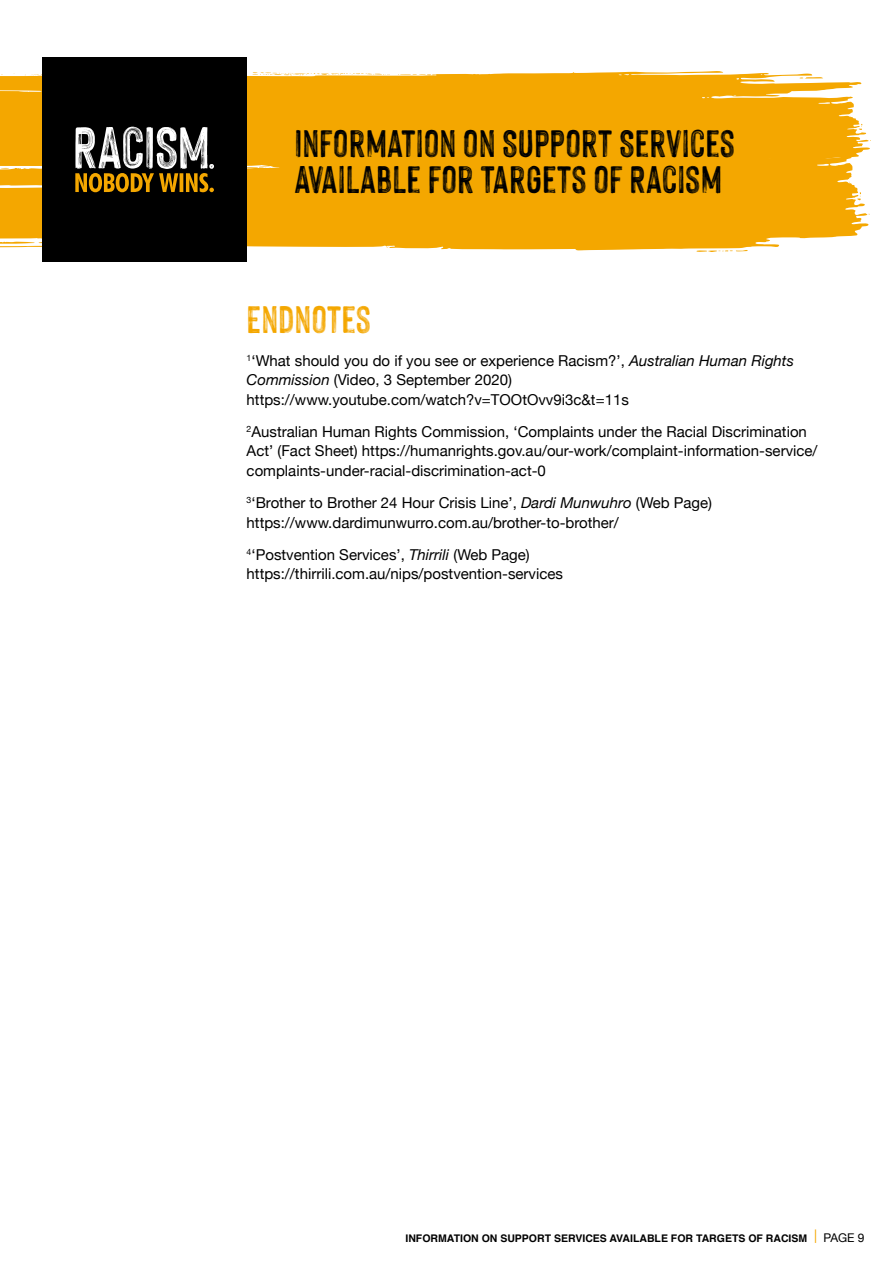
<style>
.page{position:relative;width:893px;height:1263px;background:#fff}
.page>*{position:absolute;margin:0;border:0;box-sizing:border-box;transform-origin:0 0}
.t1{font:42px/36px "Hackney Vector";color:#000}
.t2{font:42px "Hackney Vector";color:#f4a700}
.t3{font:15px/19.5px "Helvetica Neue";color:#000}
.t4{font:700 10.5px "Helvetica";color:#000}
.s1{font-style:italic}
.s2{font-family:"Helvetica Neue";font-weight:400;font-size:13.5px;color:#f4a700}
.s3{font-family:"Helvetica Neue";font-weight:400;font-size:12px}
</style>
<div class="page">
<svg style="left:0;top:172px;width:870px;height:83px;background:#f5b220"></svg>
<svg style="left:0;top:65px;width:871px;height:107px;background:#f5b426"></svg>
<div style="left:43px;top:57px;width:204px;height:205px;background:#000"></div>
<svg style="left:0;top:100px;width:325px;height:92px"></svg>
<h1 class="t1" style="left:294px;top:124px;width:442px">INFORMATION ON SUPPORT SERVICES<br>AVAILABLE FOR TARGETS OF RACISM</h1>
<h1 class="t2" style="left:247px;top:297px;width:126px">ENDNOTES</h1>
<p class="t3" style="left:247px;top:351px;width:549px"><sup>1</sup>‘What should you do if you see or experience Racism?’, <span class="s1">Australian Human Rights<br>Commission</span> (Video, 3 September 2020) https://www.youtube.com/watch?v=TOOtOvv9i3c&amp;t=11s</p>
<p class="t3" style="left:247px;top:423px;width:572px"><sup>2</sup>Australian Human Rights Commission, ‘Complaints under the Racial Discrimination<br>Act’ (Fact Sheet) https://humanrights.gov.au/our-work/complaint-information-service/ complaints-under-racial-discrimination-act-0</p>
<p class="t3" style="left:247px;top:494px;width:467px"><sup>3</sup>‘Brother to Brother 24 Hour Crisis Line’, <span class="s1">Dardi Munwuhro</span> (Web Page) https://www.dardimunwurro.com.au/brother-to-brother/</p>
<p class="t3" style="left:247px;top:546px;width:318px"><sup>4</sup>‘Postvention Services’, <span class="s1">Thirrili</span> (Web Page) https://thirrili.com.au/nips/postvention-services</p>
<p class="t4" style="left:405px;top:1230px;width:461px">INFORMATION ON SUPPORT SERVICES AVAILABLE FOR TARGETS OF RACISM <span class="s2">|</span> <span class="s3">PAGE 9</span></p>
</div>
